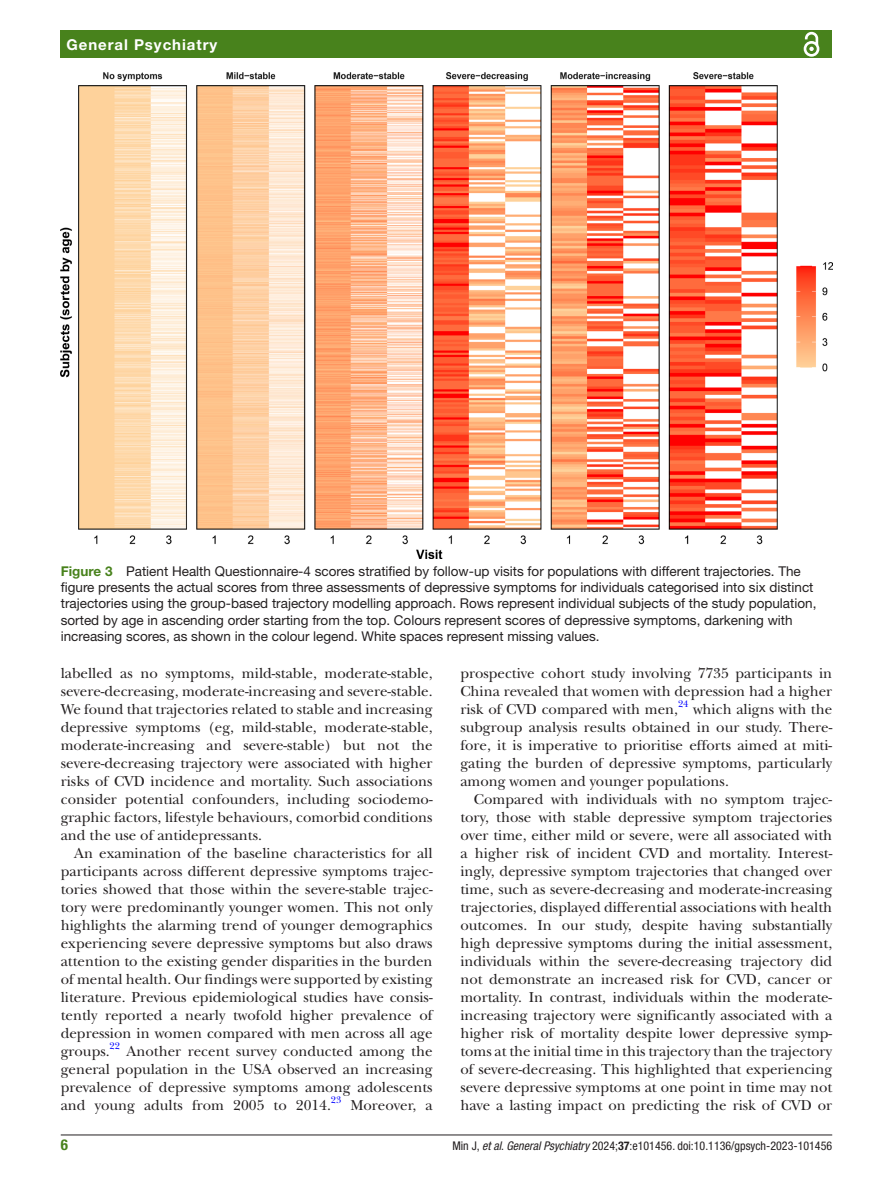
<style>
.page{position:relative;width:893px;height:1191px;background:#fff}
.page>*{position:absolute;margin:0;border:0;box-sizing:border-box;transform-origin:0 0}
.t1{font:15px/18px "New Baskerville";color:#231f20;text-align:justify}
.t2{font:700 15px "Helvetica Neue LT Std";letter-spacing:.065em;color:#fff}
.t3{font:700 condensed 15px "Helvetica Neue LT Std";color:#48821c}
.t4{font:13.5px/16.2px "Helvetica Neue LT Std";color:#231f20}
.t5{font:condensed 12px "Helvetica Neue LT Std";color:#231f20}
.t6{font:9.9px "New Baskerville";color:#00f}
.s1{font-weight:700;color:#48821c}
.s2{font-style:italic}
.s3{font-weight:700}
</style>
<div class="page">
<hr style="left:61px;top:1134px;width:771px;height:1px;background:#231f20">
<div style="left:61px;top:31px;width:771px;height:27px;background:#48821c"></div>
<svg style="left:803px;top:31px;width:17px;height:26px"></svg>
<img style="left:61px;top:73px;width:771px;height:485px">
<p class="t2" style="left:66px;top:35px;width:152px">General Psychiatry</p>
<p class="t4" style="left:61px;top:563px;width:757px"><span class="s1">Figure 3</span> Patient Health Questionnaire-4 scores stratified by follow-up visits for populations with different trajectories. The figure presents the actual scores from three assessments of depressive symptoms for individuals categorised into six distinct trajectories using the group-based trajectory modelling approach. Rows represent individual subjects of the study population, sorted by age in ascending order starting from the top. Colours represent scores of depressive symptoms, darkening with increasing scores, as shown in the colour legend. White spaces represent missing values.</p>
<p class="t1" style="left:61px;top:664px;width:373px">labelled as no symptoms, mild-stable, moderate-stable, severe-decreasing, moderate-increasing and severe-stable.<br>We found that trajectories related to stable and increasing depressive symptoms (eg, mild-stable, moderate-stable, moderate-increasing and severe-stable) but not the severe-decreasing trajectory were associated with higher risks of CVD incidence and mortality. Such associations consider potential confounders, including sociodemo&shy;graphic factors, lifestyle behaviours, comorbid conditions and the use of antidepressants.</p>
<p class="t1" style="left:61px;top:844px;width:373px;text-indent:14px">An examination of the baseline characteristics for all participants across different depressive symptoms trajec&shy;tories showed that those within the severe-stable trajec&shy;tory were predominantly younger women. This not only highlights the alarming trend of younger demographics experiencing severe depressive symptoms but also draws attention to the existing gender disparities in the burden of mental health. Our findings were supported by existing literature. Previous epidemiological studies have consis&shy;tently reported a nearly twofold higher prevalence of depression in women compared with men across all age groups.</p>
<p class="t1" style="left:460px;top:664px;width:373px">prospective cohort study involving 7735 participants in China revealed that women with depression had a higher risk of CVD compared with men,</p>
<p class="t6" style="left:678px;top:698px;width:12px">24</p>
<p class="t1" style="left:460px;top:700px;width:373px;text-indent:233px">which aligns with the subgroup analysis results obtained in our study. There&shy;fore, it is imperative to prioritise efforts aimed at miti&shy;gating the burden of depressive symptoms, particularly among women and younger populations.</p>
<p class="t1" style="left:460px;top:790px;width:373px;text-indent:13px">Compared with individuals with no symptom trajec&shy;tory, those with stable depressive symptom trajectories over time, either mild or severe, were all associated with a higher risk of incident CVD and mortality. Interest&shy;ingly, depressive symptom trajectories that changed over time, such as severe-decreasing and moderate-increasing trajectories, displayed differential associations with health outcomes. In our study, despite having substantially high depressive symptoms during the initial assessment, individuals within the severe-decreasing trajectory did not demonstrate an increased risk for CVD, cancer or mortality. In contrast, individuals within the moderate&shy;increasing trajectory were significantly associated with a higher risk of mortality despite lower depressive symp&shy;toms at the initial time in this trajectory than the trajectory of severe-decreasing. This highlighted that experiencing severe depressive symptoms at one point in time may not have a lasting impact on predicting the risk of CVD or</p>
<p class="t6" style="left:110px;top:1040px;width:12px">22</p>
<p class="t1" style="left:61px;top:1042px;width:373px;text-indent:66px">Another recent survey conducted among the general population in the USA observed an increasing prevalence of depressive symptoms among adolescents and young adults from 2005 to 2014.</p>
<p class="t6" style="left:331px;top:1094px;width:12px">23</p>
<p class="t1" style="left:350px;top:1096px;width:84px">Moreover, a</p>
<p class="t3" style="left:61px;top:1135px;width:9px">6</p>
<p class="t5" style="left:452px;top:1138px;width:381px">Min J, <span class="s2">et al</span>. <span class="s2">General Psychiatry</span> 2024;<span class="s3">37</span>:e101456. doi:10.1136/gpsych-2023-101456</p>
</div>
